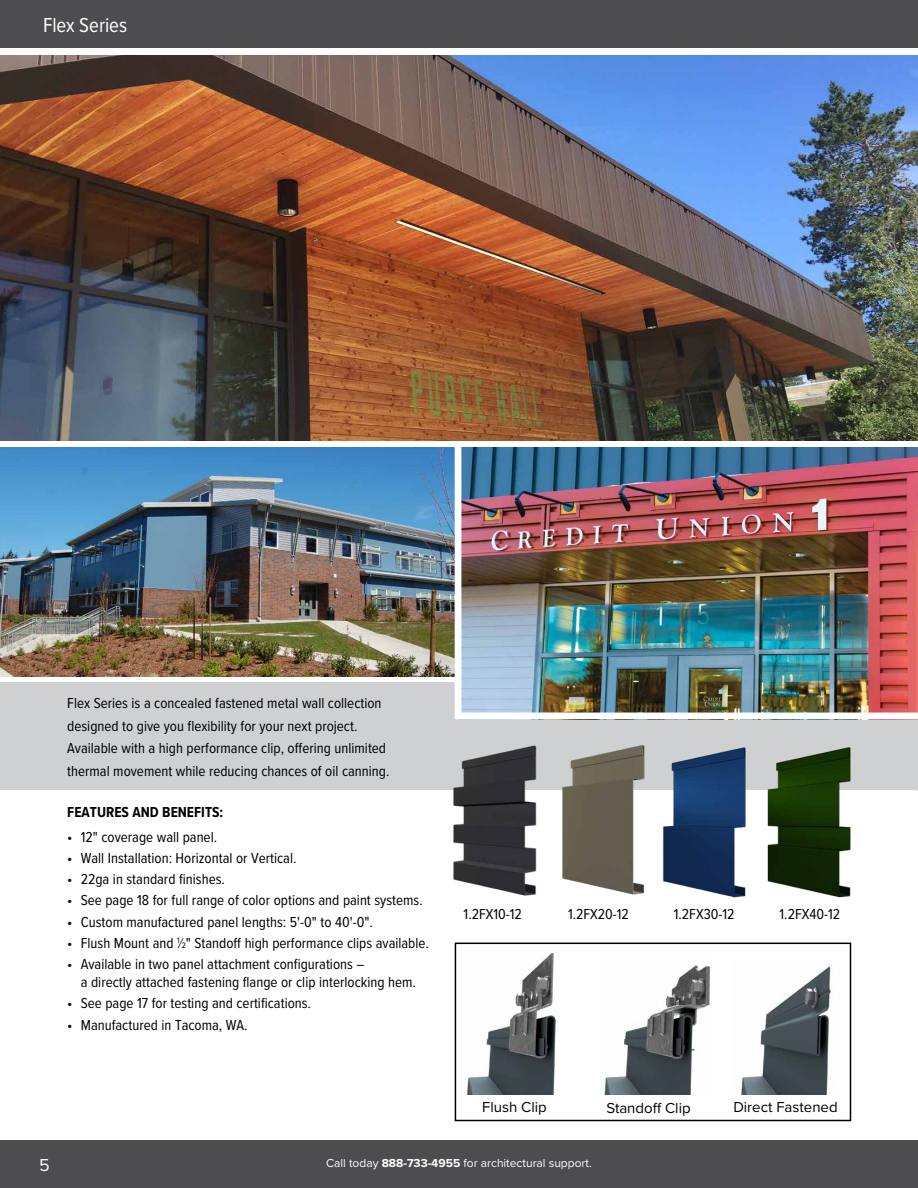
<style>
.page{position:relative;width:918px;height:1188px;background:#fff}
.page>*{position:absolute;margin:0;border:0;box-sizing:border-box;transform-origin:0 0}
.t1{font:21px "Proxima Nova Cond";letter-spacing:-.005em;color:#fff}
.t2{font:18px "Proxima Nova";color:#fff}
.Square_Bullets{font:15px/22.5px "Proxima Nova Cond";color:#000}
.t3{font:15px "Proxima Nova";color:#000}
.Square_Bullets-2{font:700 15px "Proxima Nova Cond";color:#000}
.t4{font:12px "Proxima Nova";color:#fff}
.s1{font-size:8.25px}
.s2{font-weight:700}
</style>
<div class="page">
<div style="left:455px;top:943px;width:396px;height:178px;border:2px solid #000"></div>
<img style="left:466px;top:954px;width:90px;height:141px">
<img style="left:604px;top:965px;width:107px;height:130px">
<img style="left:741px;top:966px;width:90px;height:129px">
<hr style="left:917px;top:683px;width:1px;height:108px;background:#cfd0d2">
<div style="left:0;top:683px;width:918px;height:107px;background:#cfd0d2"></div>
<img style="left:0;top:55px;width:918px;height:386px">
<div style="left:0;top:0;width:918px;height:47px;background:#4d4d4f"></div>
<img style="left:0;top:447px;width:451px;height:230px">
<img style="left:663px;top:747px;width:188px;height:151px">
<img style="left:453px;top:745px;width:84px;height:151px">
<img style="left:562px;top:745px;width:83px;height:150px">
<img style="left:451px;top:440px;width:467px;height:280px">
<div style="left:0;top:1141px;width:918px;height:47px;background:#4d4d4f"></div>
<p class="t1" style="left:43px;top:9px;width:86px">Flex Series</p>
<p class="Square_Bullets" style="left:67px;top:691px;width:324px">Flex Series is a concealed fastened metal wall collection designed to give you flexibility for your next project.<br>Available with a high performance clip, offering unlimited thermal movement while reducing chances of oil canning.</p>
<p class="Square_Bullets-2" style="left:67px;top:801px;width:158px">FEATURES AND BENEFITS:</p>
<p class="Square_Bullets" style="left:67px;top:825px;width:151px">• 12" coverage wall panel.</p>
<p class="Square_Bullets" style="left:67px;top:846px;width:231px">• Wall Installation: Horizontal or Vertical.</p>
<p class="Square_Bullets" style="left:67px;top:867px;width:159px">• 22ga in standard finishes.</p>
<p class="Square_Bullets" style="left:67px;top:888px;width:357px">• See page 18 for full range of color options and paint systems.</p>
<p class="Square_Bullets" style="left:67px;top:910px;width:307px">• Custom manufactured panel lengths: 5'-0" to 40'-0".</p>
<p class="Square_Bullets" style="left:67px;top:931px;width:363px">• Flush Mount and <sup>1</sup>⁄<span class="s1">2</span>" Standoff high performance clips available.</p>
<p class="Square_Bullets" style="left:81px;top:954px;width:337px;line-height:18px;text-indent:-14px">• Available in two panel attachment configurations –<br>a directly attached fastening flange or clip interlocking hem.</p>
<p class="Square_Bullets" style="left:67px;top:991px;width:245px">• See page 17 for testing and certifications.</p>
<p class="Square_Bullets" style="left:67px;top:1013px;width:182px">• Manufactured in Tacoma, WA.</p>
<p class="Square_Bullets" style="left:464px;top:902px;width:60px">1.2FX10-12</p>
<p class="Square_Bullets" style="left:568px;top:902px;width:62px">1.2FX20-12</p>
<p class="Square_Bullets" style="left:674px;top:902px;width:62px">1.2FX30-12</p>
<p class="Square_Bullets" style="left:780px;top:902px;width:62px">1.2FX40-12</p>
<p class="t3" style="left:482px;top:1095px;width:66px">Flush Clip</p>
<p class="t3" style="left:606px;top:1097px;width:86px">Standoff Clip</p>
<p class="t3" style="left:733px;top:1095px;width:106px">Direct Fastened</p>
<p class="t2" style="left:39px;top:1151px;width:12px">5</p>
<p class="t4" style="left:326px;top:1154px;width:267px">Call today <span class="s2">888-733-4955</span> for architectural support.</p>
</div>
